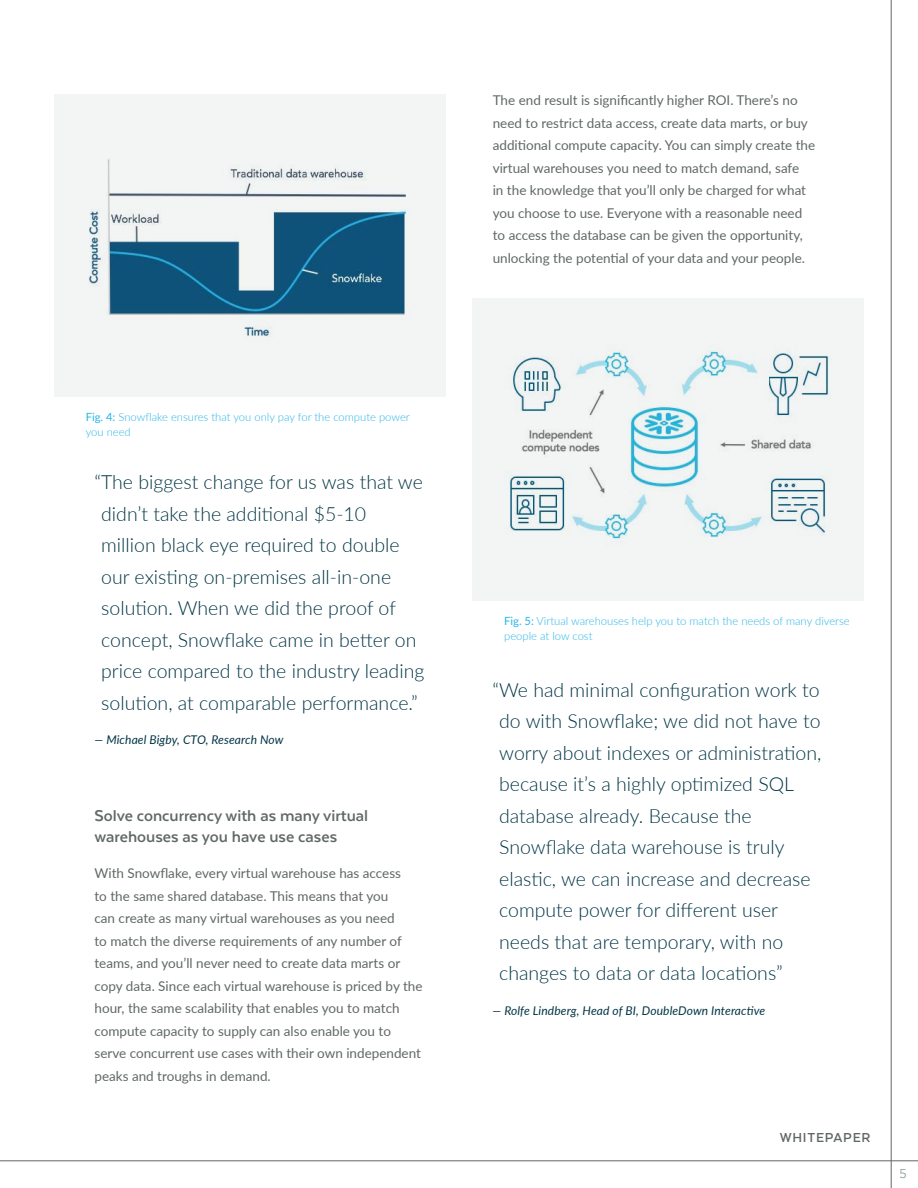
<style>
.page{position:relative;width:918px;height:1188px;background:#fff}
.page>*{position:absolute;margin:0;border:0;box-sizing:border-box;transform-origin:0 0}
.t1{font:300 19.5px/31.5px "Lato";color:#003545}
.t2{font:700 18px/21px "Texta";color:#606864}
.t3{font:700 15px "Texta";letter-spacing:.05em;color:#606864}
.t4{font:15px "Texta";color:#8a999e}
.t5{font:13.5px/22.5px "Lato";color:#606864}
.t6{font:italic 12px "Lato";letter-spacing:.01em;color:#003545}
.t7{font:300 11.25px/15px "Lato";color:#29b5e8}
.s1{font-weight:400}
</style>
<div class="page">
<hr style="left:0;top:1161px;width:918px;height:1px;background:#606864">
<hr style="left:891px;top:0;width:1px;height:1188px;background:#606864">
<div style="left:472px;top:298px;width:392px;height:303px;background:#f3f5f5"></div>
<img style="left:508px;top:346px;width:321px;height:196px">
<div style="left:54px;top:94px;width:392px;height:303px;background:#f3f5f5"></div>
<img style="left:89px;top:159px;width:319px;height:178px">
<p class="t7" style="left:86px;top:409px;width:326px"><span class="s1">Fig. 4:</span> Snowflake ensures that you only pay for the compute power you need</p>
<p class="t1" style="left:101px;top:466px;width:325px;text-indent:-7px">“The biggest change for us was that we didn’t take the additional $5-10 million black eye required to double our existing on-premises all-in-one solution. When we did the proof of concept, Snowflake came in better on price compared to the industry leading solution, at comparable performance.”</p>
<p class="t6" style="left:94px;top:731px;width:190px">— Michael Bigby, CTO, Research Now</p>
<h2 class="t2" style="left:94px;top:805px;width:275px">Solve concurrency with as many virtual warehouses as you have use cases</h2>
<p class="t5" style="left:95px;top:861px;width:330px">With Snowflake, every virtual warehouse has access<br>to the same shared database. This means that you<br>can create as many virtual warehouses as you need<br>to match the diverse requirements of any number of teams, and you’ll never need to create data marts or copy data. Since each virtual warehouse is priced by the hour, the same scalability that enables you to match compute capacity to supply can also enable you to serve concurrent use cases with their own independent peaks and troughs in demand.</p>
<p class="t5" style="left:493px;top:89px;width:324px">The end result is significantly higher ROI. There’s no need to restrict data access, create data marts, or buy additional compute capacity. You can simply create the virtual warehouses you need to match demand, safe<br>in the knowledge that you’ll only be charged for what you choose to use. Everyone with a reasonable need to access the database can be given the opportunity, unlocking the potential of your data and your people.</p>
<p class="t7" style="left:504px;top:613px;width:347px"><span class="s1">Fig. 5:</span> Virtual warehouses help you to match the needs of many diverse people at low cost</p>
<p class="t1" style="left:499px;top:673px;width:324px;text-indent:-7px">“We had minimal configuration work to do with Snowflake; we did not have to worry about indexes or administration, because it’s a highly optimized SQL database already. Because the Snowflake data warehouse is truly elastic, we can increase and decrease compute power for different user needs that are temporary, with no changes to data or data locations”</p>
<p class="t6" style="left:492px;top:1002px;width:274px">— Rolfe Lindberg, Head of BI, DoubleDown Interactive</p>
<p class="t3" style="left:780px;top:1130px;width:92px">WHITEPAPER</p>
<p class="t4" style="left:899px;top:1166px;width:9px">5</p>
</div>
